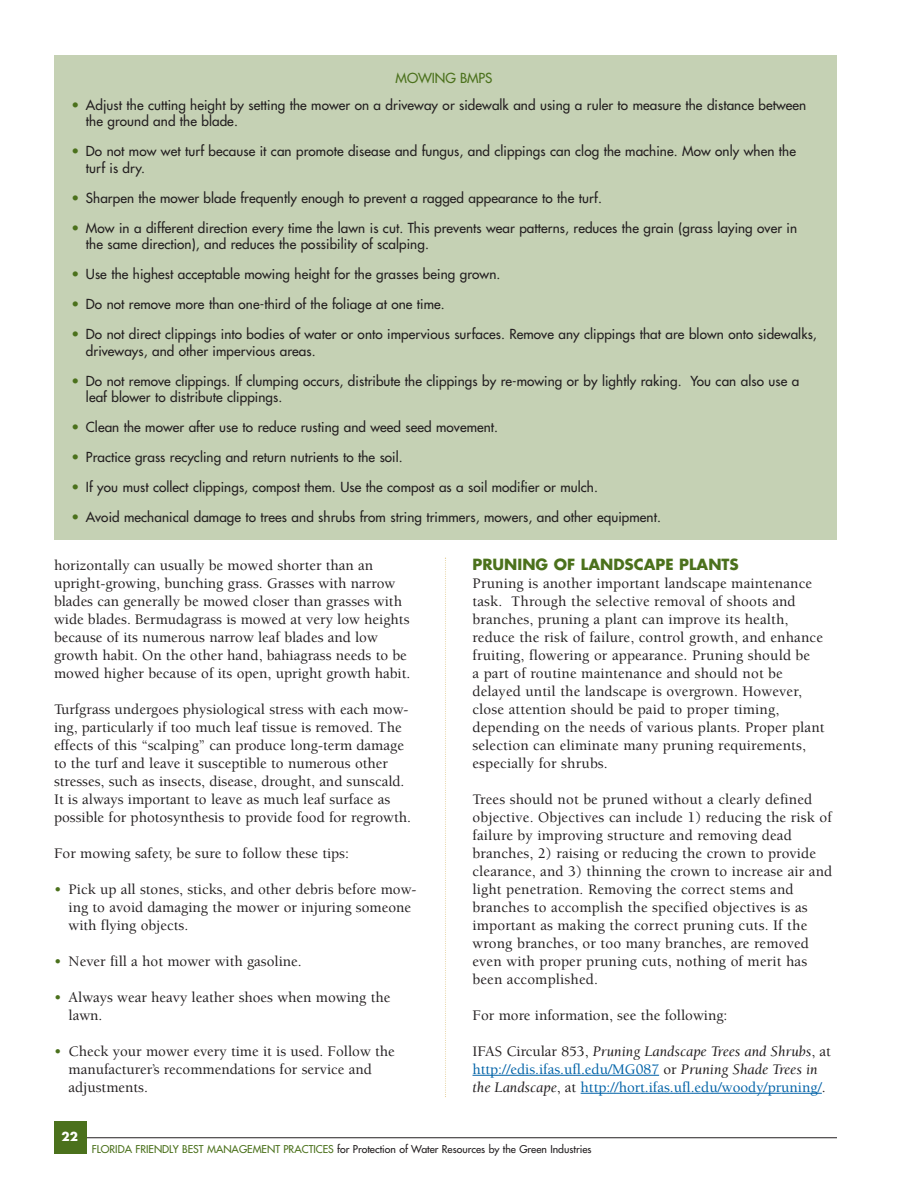
<style>
.page{position:relative;width:918px;height:1188px;background:#fff}
.page>*{position:absolute;margin:0;border:0;box-sizing:border-box;transform-origin:0 0}
.t1{font:500 15px/18px "Berkeley";color:#231f20}
.t2{font:500 15px/18px "Berkeley";color:#0062a7}
.t3{font:700 15px "Futura";color:#4b711c}
.t4{font:13.5px/16.5px "Futura";letter-spacing:.005em;color:#231f20}
.t5{font:13.5px "Futura";letter-spacing:-.005em;color:#4b711c}
.t6{font:700 12px "Futura";color:#fff}
.t7{font:10.5px "Futura";color:#231f20}
.s1{color:#4b711c}
.s2{color:#231f20}
.s3{font-weight:400;font-style:italic;color:#231f20}
</style>
<div class="page">
<hr style="left:76px;top:1137px;width:761px;height:1px;background:#231f20">
<div style="left:54px;top:1121px;width:32px;height:33px;background:#4b711c"></div>
<hr style="left:472px;top:1075px;width:187px;height:1px;background:#0062a7">
<hr style="left:581px;top:1093px;width:59px;height:1px;background:#0062a7">
<hr style="left:640px;top:1093px;width:141px;height:1px;background:#0062a7">
<hr style="left:781px;top:1093px;width:41px;height:1px;background:#0062a7">
<svg style="left:445px;top:558px;width:1px;height:539px"></svg>
<div style="left:54px;top:55px;width:783px;height:485px;background:#c5d1b4"></div>
<p class="t5" style="left:396px;top:71px;width:98px">MOWING BMPS</p>
<p class="t4" style="left:86px;top:97px;width:722px;text-indent:-15px"><span class="s1">•</span> Adjust the cutting height by setting the mower on a driveway or sidewalk and using a ruler to measure the distance between the ground and the blade.</p>
<p class="t4" style="left:86px;top:144px;width:711px;text-indent:-15px"><span class="s1">•</span> Do not mow wet turf because it can promote disease and fungus, and clippings can clog the machine. Mow only when the turf is dry.</p>
<p class="t4" style="left:71px;top:190px;width:532px"><span class="s1">•</span> Sharpen the mower blade frequently enough to prevent a ragged appearance to the turf.</p>
<p class="t4" style="left:86px;top:220px;width:713px;text-indent:-15px"><span class="s1">•</span> Mow in a different direction every time the lawn is cut. This prevents wear patterns, reduces the grain (grass laying over in the same direction), and reduces the possibility of scalping.</p>
<p class="t4" style="left:71px;top:267px;width:431px"><span class="s1">•</span> Use the highest acceptable mowing height for the grasses being grown.</p>
<p class="t4" style="left:71px;top:297px;width:375px"><span class="s1">•</span> Do not remove more than one-third of the foliage at one time.</p>
<p class="t4" style="left:86px;top:327px;width:732px;text-indent:-15px"><span class="s1">•</span> Do not direct clippings into bodies of water or onto impervious surfaces. Remove any clippings that are blown onto sidewalks, driveways, and other impervious areas.</p>
<p class="t4" style="left:86px;top:373px;width:715px;text-indent:-15px"><span class="s1">•</span> Do not remove clippings. If clumping occurs, distribute the clippings by re-mowing or by lightly raking. You can also use a leaf blower to distribute clippings.</p>
<p class="t4" style="left:71px;top:420px;width:428px"><span class="s1">•</span> Clean the mower after use to reduce rusting and weed seed movement.</p>
<p class="t4" style="left:71px;top:450px;width:333px"><span class="s1">•</span> Practice grass recycling and return nutrients to the soil.</p>
<p class="t4" style="left:71px;top:480px;width:528px"><span class="s1">•</span> If you must collect clippings, compost them. Use the compost as a soil modifier or mulch.</p>
<p class="t4" style="left:71px;top:510px;width:591px"><span class="s1">•</span> Avoid mechanical damage to trees and shrubs from string trimmers, mowers, and other equipment.</p>
<p class="t1" style="left:54px;top:557px;width:358px">horizontally can usually be mowed shorter than an upright-growing, bunching grass. Grasses with narrow blades can generally be mowed closer than grasses with wide blades. Bermudagrass is mowed at very low heights because of its numerous narrow leaf blades and low growth habit. On the other hand, bahiagrass needs to be mowed higher because of its open, upright growth habit.</p>
<p class="t1" style="left:54px;top:701px;width:359px">Turfgrass undergoes physiological stress with each mow&shy;ing, particularly if too much leaf tissue is removed. The effects of this “scalping” can produce long-term damage to the turf and leave it susceptible to numerous other stresses, such as insects, disease, drought, and sunscald.<br>It is always important to leave as much leaf surface as possible for photosynthesis to provide food for regrowth.</p>
<p class="t1" style="left:54px;top:845px;width:297px">For mowing safety, be sure to follow these tips:</p>
<p class="t1" style="left:69px;top:881px;width:349px;text-indent:-15px"><span class="s1">•</span> Pick up all stones, sticks, and other debris before mow&shy;ing to avoid damaging the mower or injuring someone with flying objects.</p>
<p class="t1" style="left:54px;top:953px;width:249px"><span class="s1">•</span> Never fill a hot mower with gasoline.</p>
<p class="t1" style="left:69px;top:989px;width:323px;text-indent:-15px"><span class="s1">•</span> Always wear heavy leather shoes when mowing the lawn.</p>
<p class="t1" style="left:69px;top:1043px;width:328px;text-indent:-15px"><span class="s1">•</span> Check your mower every time it is used. Follow the manufacturer’s recommendations for service and adjustments.</p>
<p class="t6" style="left:62px;top:1131px;width:18px">22</p>
<p class="t3" style="left:473px;top:557px;width:268px">PRUNING OF LANDSCAPE PLANTS</p>
<p class="t1" style="left:472px;top:575px;width:354px">Pruning is another important landscape maintenance task. Through the selective removal of shoots and branches, pruning a plant can improve its health, reduce the risk of failure, control growth, and enhance fruiting, flowering or appearance. Pruning should be<br>a part of routine maintenance and should not be delayed until the landscape is overgrown. However, close attention should be paid to proper timing, depending on the needs of various plants. Proper plant selection can eliminate many pruning requirements, especially for shrubs.</p>
<p class="t1" style="left:472px;top:791px;width:361px">Trees should not be pruned without a clearly defined objective. Objectives can include 1) reducing the risk of failure by improving structure and removing dead branches, 2) raising or reducing the crown to provide clearance, and 3) thinning the crown to increase air and light penetration. Removing the correct stems and branches to accomplish the specified objectives is as important as making the correct pruning cuts. If the wrong branches, or too many branches, are removed even with proper pruning cuts, nothing of merit has been accomplished.</p>
<p class="t1" style="left:472px;top:1007px;width:256px">For more information, see the following:</p>
<p class="t2" style="left:472px;top:1043px;width:360px"><span class="s2">IFAS Circular 853,</span> <span class="s3">Pruning Landscape Trees and Shrubs</span><span class="s2">, at </span>http://edis.ifas.ufl.edu/MG087 <span class="s2">or</span> <span class="s3">Pruning Shade Trees in the Landscape</span><span class="s2">, at</span> http://hort.ifas.ufl.edu/woody/pruning/<span class="s2">.</span></p>
<p class="t7" style="left:92px;top:1144px;width:501px"><span class="s1">FLORIDA FRIENDLY BEST MANAGEMENT PRACTICES</span> for Protection of Water Resources by the Green Industries</p>
</div>
